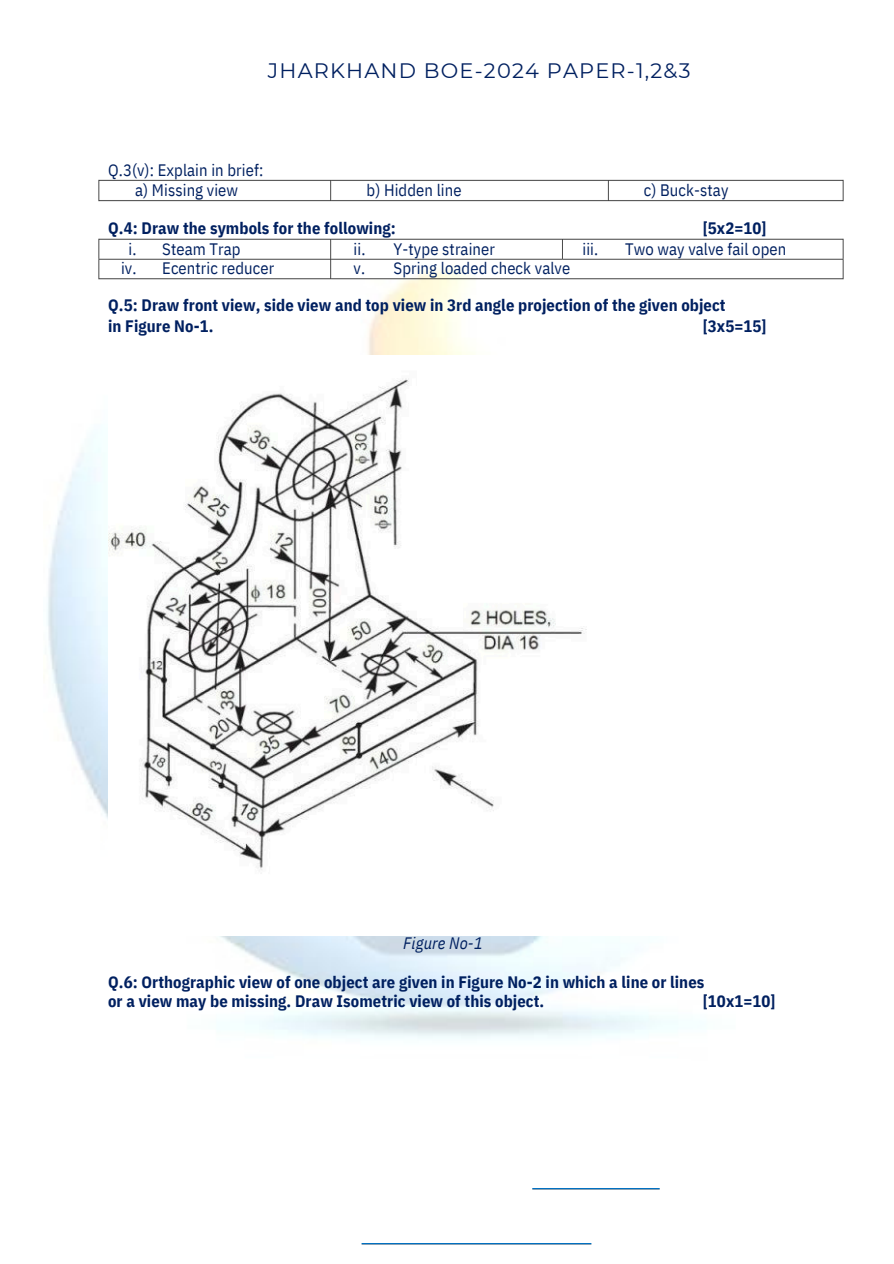
<style>
.page{position:relative;width:894px;height:1264px;background:#fff}
.page>*{position:absolute;margin:0;border:0;box-sizing:border-box;transform-origin:0 0}
.t1{font:20.85px "Montserrat";letter-spacing:.055em;color:#002060}
.t2{font:700 16.5px "IBM Plex Sans Cond";letter-spacing:.005em;color:#002060}
.t3{font:16.5px "IBM Plex Sans Cond";letter-spacing:.005em;color:#002060}
.t4{font:italic 16.5px "IBM Plex Sans Cond";letter-spacing:.005em;color:#002060}
</style>
<div class="page">
<img style="left:47px;top:287px;width:632px;height:753px">
<img style="left:361px;top:1243px;width:231px;height:1px">
<img style="left:532px;top:1188px;width:128px;height:1px">
<img style="left:98px;top:179px;width:746px;height:23px">
<img style="left:98px;top:238px;width:746px;height:49px">
<img style="left:108px;top:355px;width:571px;height:580px">
<h1 class="t1" style="left:268px;top:58px;width:424px">JHARKHAND BOE-2024 PAPER-1,2&amp;3</h1>
<p class="t3" style="left:108px;top:159px;width:157px">Q.3(v): Explain in brief:</p>
<h2 class="t3" style="left:135px;top:179px;width:104px">a) Missing view</h2>
<h2 class="t3" style="left:366px;top:179px;width:96px">b) Hidden line</h2>
<p class="t3" style="left:643px;top:179px;width:86px">c) Buck-stay</p>
<p class="t2" style="left:108px;top:217px;width:289px">Q.4: Draw the symbols for the following:</p>
<p class="t2" style="left:702px;top:217px;width:65px">[5x2=10]</p>
<p class="t3" style="left:128px;top:238px;width:9px">i.</p>
<p class="t3" style="left:121px;top:257px;width:17px">iv.</p>
<p class="t3" style="left:393px;top:238px;width:103px">Y-type strainer</p>
<p class="t3" style="left:582px;top:238px;width:17px">iii.</p>
<p class="t3" style="left:624px;top:238px;width:163px">Two way valve fail open</p>
<h2 class="t3" style="left:393px;top:257px;width:178px">Spring loaded check valve</h2>
<h2 class="t2" style="left:108px;top:294px;width:619px">Q.5: Draw front view, side view and top view in 3rd angle projection of the given object</h2>
<h2 class="t2" style="left:108px;top:315px;width:107px">in Figure No-1.</h2>
<p class="t2" style="left:702px;top:315px;width:65px">[3x5=15]</p>
<p class="t3" style="left:353px;top:238px;width:13px">ii.</p>
<p class="t3" style="left:353px;top:257px;width:13px">v.</p>
<p class="t3" style="left:162px;top:238px;width:80px">Steam Trap</p>
<p class="t3" style="left:162px;top:257px;width:114px">Ecentric reducer</p>
<p class="t4" style="left:403px;top:932px;width:81px">Figure No-1</p>
<p class="t2" style="left:108px;top:970px;width:597px">Q.6: Orthographic view of one object are given in Figure No-2 in which a line or lines</p>
<p class="t2" style="left:108px;top:989px;width:437px">or a view may be missing. Draw Isometric view of this object.</p>
<p class="t2" style="left:702px;top:989px;width:74px">[10x1=10]</p>
</div>
